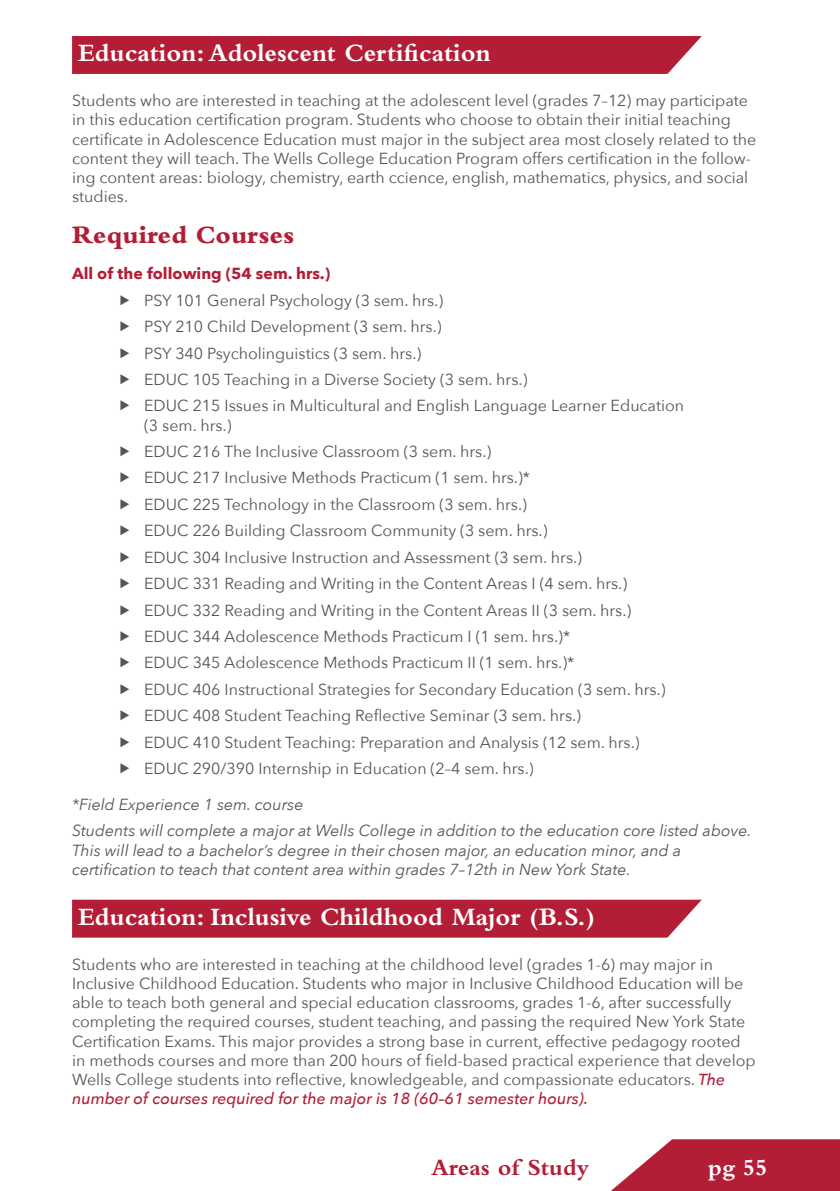
<style>
.page{position:relative;width:840px;height:1191px;background:#fff}
.page>*{position:absolute;margin:0;border:0;box-sizing:border-box;transform-origin:0 0}
.t1{font:700 26px "Bembo Std";color:#fff}
.t2{font:800 26px "Bembo Std";color:#b31e36}
.t3{font:700 24px "Bembo Std";color:#b31e36}
.t4{font:700 24px "Bembo Std";color:#fff}
.t5{font:16px/26.4px "Avenir Next";color:#535659}
.t6{font:italic 16px/26.4px "Avenir Next";color:#535659}
.t7{font:700 16px "Avenir Next";color:#b31e36}
.s1{font-weight:500;font-style:italic;color:#b21e37}
</style>
<div class="page">
<svg style="left:611px;top:1139px;width:228px;height:52px"></svg>
<div style="left:72px;top:36px;width:629px;height:38px;background:#b31e36"></div>
<div style="left:72px;top:899px;width:629px;height:38px;background:#b31e36"></div>
<h1 class="t1" style="left:78px;top:38px;width:414px">Education: Adolescent Certification</h1>
<p class="t5" style="left:72px;top:90px;width:685px;line-height:19.2px">Students who are interested in teaching at the adolescent level (grades 7–12) may participate in this education certification program. Students who choose to obtain their initial teaching certificate in Adolescence Education must major in the subject area most closely related to the content they will teach. The Wells College Education Program offers certification in the follow&shy;ing content areas: biology, chemistry, earth ccience, english, mathematics, physics, and social studies.</p>
<h1 class="t2" style="left:72px;top:220px;width:223px">Required Courses</h1>
<p class="t7" style="left:72px;top:260px;width:259px">All of the following (54 sem. hrs.)</p>
<p class="t5" style="left:144px;top:286px;width:541px">PSY 101 General Psychology (3 sem. hrs.)<br>PSY 210 Child Development (3 sem. hrs.)<br>PSY 340 Psycholinguistics (3 sem. hrs.)<br>EDUC 105 Teaching in a Diverse Society (3 sem. hrs.)<br>EDUC 215 Issues in Multicultural and English Language Learner Education</p>
<p class="t5" style="left:144px;top:411px;width:522px">(3 sem. hrs.)<br>EDUC 216 The Inclusive Classroom (3 sem. hrs.)<br>EDUC 217 Inclusive Methods Practicum (1 sem. hrs.)*<br>EDUC 225 Technology in the Classroom (3 sem. hrs.)<br>EDUC 226 Building Classroom Community (3 sem. hrs.)<br>EDUC 304 Inclusive Instruction and Assessment (3 sem. hrs.)<br>EDUC 331 Reading and Writing in the Content Areas I (4 sem. hrs.)<br>EDUC 332 Reading and Writing in the Content Areas II (3 sem. hrs.)<br>EDUC 344 Adolescence Methods Practicum I (1 sem. hrs.)*<br>EDUC 345 Adolescence Methods Practicum II (1 sem. hrs.)*<br>EDUC 406 Instructional Strategies for Secondary Education (3 sem. hrs.)<br>EDUC 408 Student Teaching Reflective Seminar (3 sem. hrs.)<br>EDUC 410 Student Teaching: Preparation and Analysis (12 sem. hrs.)<br>EDUC 290/390 Internship in Education (2–4 sem. hrs.)</p>
<p class="t6" style="left:72px;top:790px;width:680px">*Field Experience 1 sem. course<br>Students will complete a major at Wells College in addition to the education core listed above.</p>
<p class="t6" style="left:72px;top:839px;width:610px;line-height:19.2px">This will lead to a bachelor’s degree in their chosen major, an education minor, and a certification to teach that content area within grades 7–12th in New York State.</p>
<h1 class="t1" style="left:78px;top:902px;width:518px">Education: Inclusive Childhood Major (B.S.)</h1>
<p class="t5" style="left:72px;top:954px;width:684px;line-height:19.2px">Students who are interested in teaching at the childhood level (grades 1-6) may major in Inclusive Childhood Education. Students who major in Inclusive Childhood Education will be able to teach both general and special education classrooms, grades 1-6, after successfully completing the required courses, student teaching, and passing the required New York State Certification Exams. This major provides a strong base in current, effective pedagogy rooted in methods courses and more than 200 hours of field-based practical experience that develop Wells College students into reflective, knowledgeable, and compassionate educators. <span class="s1">The number of courses required for the major is 18 (60–61 semester hours).</span></p>
<h2 class="t3" style="left:431px;top:1154px;width:160px">Areas of Study</h2>
<h2 class="t4" style="left:708px;top:1154px;width:60px">pg 55</h2>
</div>
